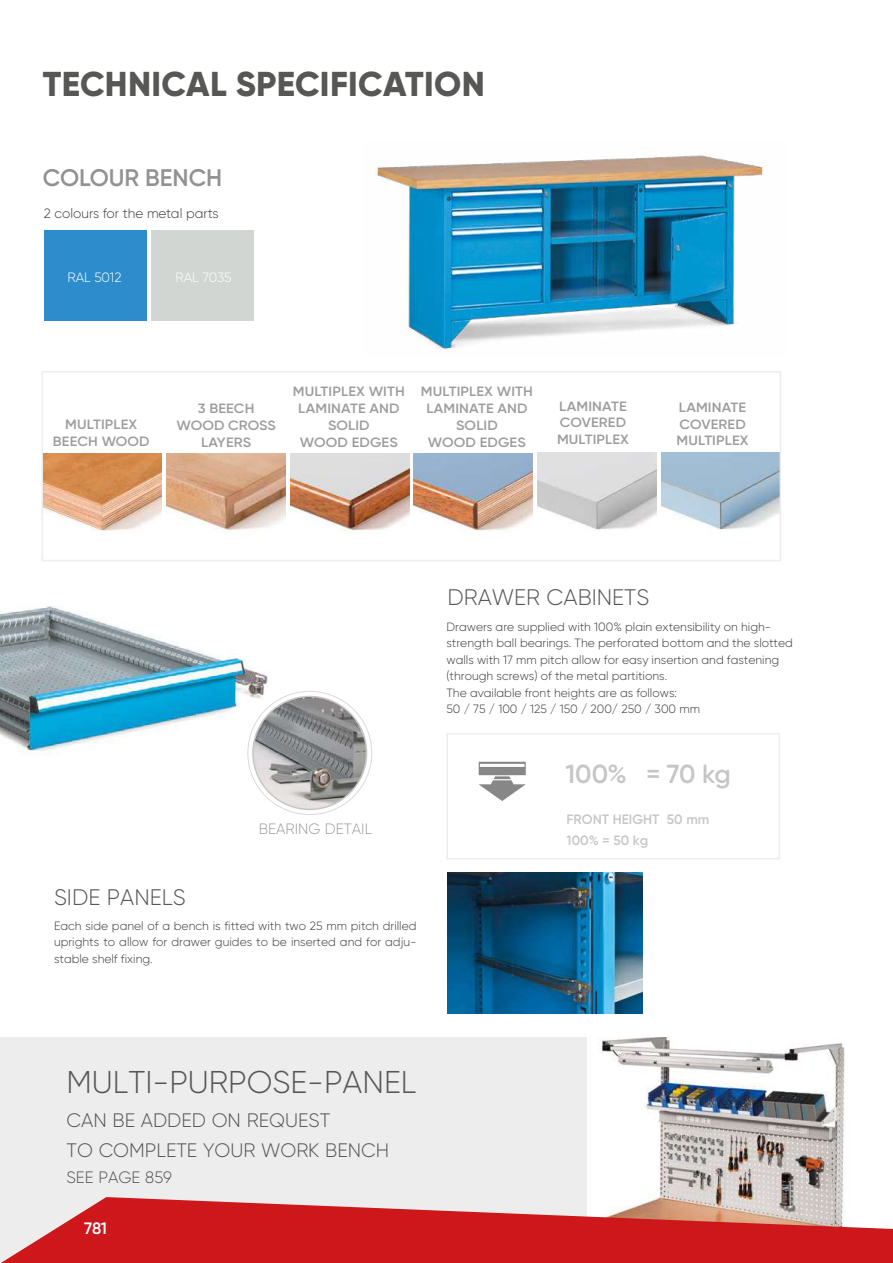
<style>
.page{position:relative;width:893px;height:1263px;background:#fff}
.page>*{position:absolute;margin:0;border:0;box-sizing:border-box;transform-origin:0 0}
.t1{font:800 34.5px "Gilroy";letter-spacing:.01em;color:#575756}
.t2{font:300 31.5px "Gilroy";color:#575756}
.t3{font:600 26.1px "Gilroy";letter-spacing:-.01em;color:#c6c6c6}
.t4{font:600 24px "Gilroy";color:#929292}
.t5{font:300 22.5px "Gilroy";color:#575756}
.t6{font:300 19.5px/30px "Gilroy";color:#575756}
.t7{font:300 16.5px "Gilroy";color:#575756}
.t8{font:600 16.5px "Gilroy";color:#fff}
.t9{font:300 15px "Gilroy";color:#9d9d9c}
.t10{font:600 13.5px/16.8px "Gilroy";letter-spacing:.01em;color:#9d9d9c;text-align:center;scale:1.08 1}
.t11{font:300 13.5px "Gilroy";color:#3c3c3b}
.t12{font:600 13.5px/21px "Gilroy";color:#c6c6c6}
.t13{font:300 13.5px "Gilroy";letter-spacing:-.005em;color:#fff}
.t14{font:300 12px/16.5px "Gilroy";color:#3c3c3b;text-align:justify}
</style>
<div class="page">
<img style="left:0;top:606px;width:274px;height:150px">
<img style="left:253px;top:696px;width:114px;height:113px;border-radius:57px">
<div style="left:252px;top:696px;width:115px;height:114px;border:2px solid #c6c6c6;border-radius:50%"></div>
<img style="left:44px;top:453px;width:118px;height:78px">
<img style="left:167px;top:453px;width:119px;height:78px">
<img style="left:290px;top:453px;width:119px;height:78px">
<img style="left:537px;top:453px;width:119px;height:77px">
<img style="left:413px;top:453px;width:119px;height:78px">
<img style="left:661px;top:453px;width:117px;height:77px">
<div style="left:41px;top:371px;width:740px;height:190px;border:2px solid #ededed"></div>
<div style="left:44px;top:231px;width:102px;height:90px;background:#2c8ccc"></div>
<div style="left:151px;top:231px;width:103px;height:90px;background:#d2d6d3"></div>
<img style="left:375px;top:154px;width:390px;height:196px">
<img style="left:448px;top:872px;width:194px;height:141px">
<div style="left:0;top:1037px;width:857px;height:226px;background:#ededed"></div>
<img style="left:587px;top:1037px;width:270px;height:160px">
<div style="left:446px;top:733px;width:334px;height:126px;border:2px solid #ededed"></div>
<svg style="left:479px;top:762px;width:47px;height:39px"></svg>
<svg style="left:1px;top:1197px;width:892px;height:66px;fill:#cd171a"></svg>
<h1 class="t1" style="left:43px;top:62px;width:444px">TECHNICAL SPECIFICATION</h1>
<h3 class="t4" style="left:43px;top:163px;width:181px">COLOUR BENCH</h3>
<p class="t11" style="left:44px;top:205px;width:176px">2 colours for the metal parts</p>
<p class="t13" style="left:67px;top:269px;width:56px">RAL 5012</p>
<p class="t13" style="left:175px;top:269px;width:58px">RAL 7035</p>
<p class="t10" style="left:53px;top:416px;width:91px">MULTIPLEX<br>BEECH WOOD</p>
<p class="t10" style="left:176px;top:400px;width:94px">3 BEECH<br>WOOD CROSS<br>LAYERS</p>
<p class="t10" style="left:293px;top:383px;width:105px">MULTIPLEX WITH<br>LAMINATE AND<br>SOLID<br>WOOD EDGES</p>
<p class="t10" style="left:421px;top:383px;width:105px">MULTIPLEX WITH<br>LAMINATE AND<br>SOLID<br>WOOD EDGES</p>
<p class="t10" style="left:557px;top:397px;width:68px;text-align:left">LAMINATE<br>COVERED<br>MULTIPLEX</p>
<p class="t10" style="left:677px;top:398px;width:68px;text-align:left">LAMINATE<br>COVERED<br>MULTIPLEX</p>
<h3 class="t5" style="left:448px;top:583px;width:203px">DRAWER CABINETS</h3>
<p class="t14" style="left:446px;top:618px;width:348px;text-align:left">Drawers are supplied with 100% plain extensibility on high&shy;strength ball bearings. The perforated bottom and the slotted walls with 17 mm pitch allow for easy insertion and fastening (through screws) of the metal partitions.<br>The available front heights are as follows:<br>50 / 75 / 100 / 125 / 150 / 200/ 250 / 300 mm</p>
<h3 class="t3" style="left:566px;top:757px;width:167px">100% = 70 kg</h3>
<h3 class="t5" style="left:54px;top:883px;width:133px">SIDE PANELS</h3>
<p class="t9" style="left:259px;top:819px;width:115px">BEARING DETAIL</p>
<p class="t14" style="left:54px;top:917px;width:364px">Each side panel of a bench is fitted with two 25 mm pitch drilled uprights to allow for drawer guides to be inserted and for adju&shy;stable shelf fixing.</p>
<h2 class="t2" style="left:66px;top:1062px;width:351px">MULTI-PURPOSE-PANEL</h2>
<h3 class="t6" style="left:66px;top:1105px;width:324px">CAN BE ADDED ON REQUEST<br>TO COMPLETE YOUR WORK BENCH</h3>
<h3 class="t7" style="left:66px;top:1167px;width:107px">SEE PAGE 859</h3>
<h3 class="t8" style="left:84px;top:1218px;width:24px">781</h3>
<p class="t12" style="left:567px;top:808px;width:144px">FRONT HEIGHT 50 mm<br>100% = 50 kg</p>
</div>
